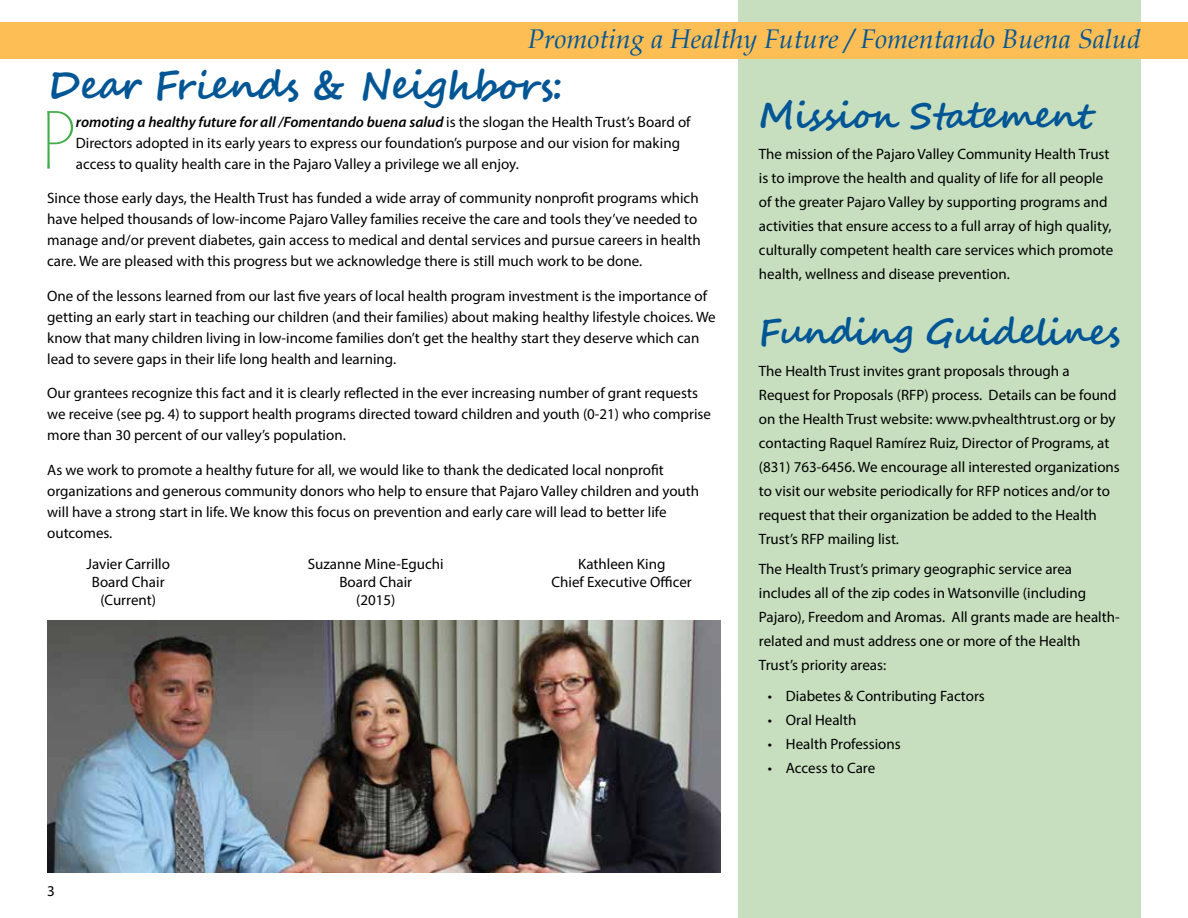
<style>
.page{position:relative;width:1188px;height:918px;background:#fff}
.page>*{position:absolute;margin:0;border:0;box-sizing:border-box;transform-origin:0 0}
.Body_text{font:200 84px "Hypatia Sans Pro";color:#41ad49}
.Head_Script{font:700 39px "Segoe Script";letter-spacing:-.04em;color:#005695}
.Head_Script-2{font:700 36px "Segoe Script";letter-spacing:-.04em;color:#005695}
.Head_Script-3{font:italic 27px "Book Antiqua";color:#005695}
.Body_text-2{font:15px/24px "Myriad Pro";color:#000}
.s1{font-weight:600;font-style:italic}
</style>
<div class="page">
<div style="left:739px;top:0;width:402px;height:918px;background:#c7dfbf"></div>
<div style="left:0;top:22px;width:1188px;height:37px;background:#fdbe56"></div>
<img style="left:47px;top:621px;width:674px;height:251px">
<p class="Head_Script-3" style="left:527px;top:20px;width:615px">Promoting a Healthy Future / Fomentando Buena Salud</p>
<p class="Head_Script" style="left:47px;top:53px;width:518px">Dear Friends &amp; Neighbors:</p>
<p class="Body_text" style="left:41px;top:87px;width:36px">P</p>
<p class="Body_text-2" style="left:76px;top:111px;width:616px;line-height:21px"><span class="s1">romoting a healthy future for all /Fomentando buena salud</span> is the slogan the Health Trust’s Board of<br>Directors adopted in its early years to express our foundation’s purpose and our vision for making access to quality health care in the Pajaro Valley a privilege we all enjoy.</p>
<p class="Body_text-2" style="left:47px;top:187px;width:655px;line-height:21px">Since those early days, the Health Trust has funded a wide array of community nonprofit programs which have helped thousands of low-income Pajaro Valley families receive the care and tools they’ve needed to manage and/or prevent diabetes, gain access to medical and dental services and pursue careers in health care. We are pleased with this progress but we acknowledge there is still much work to be done.</p>
<p class="Body_text-2" style="left:47px;top:285px;width:670px;line-height:21px">One of the lessons learned from our last five years of local health program investment is the importance of getting an early start in teaching our children (and their families) about making healthy lifestyle choices. We know that many children living in low-income families don’t get the healthy start they deserve which can lead to severe gaps in their life long health and learning.</p>
<p class="Body_text-2" style="left:47px;top:382px;width:665px;line-height:21px">Our grantees recognize this fact and it is clearly reflected in the ever increasing number of grant requests we receive (see pg. 4) to support health programs directed toward children and youth (0-21) who comprise more than 30 percent of our valley’s population.</p>
<p class="Body_text-2" style="left:47px;top:459px;width:653px;line-height:21px">As we work to promote a healthy future for all, we would like to thank the dedicated local nonprofit organizations and generous community donors who help to ensure that Pajaro Valley children and youth will have a strong start in life. We know this focus on prevention and early care will lead to better life outcomes.</p>
<p class="Body_text-2" style="left:86px;top:552px;width:85px">Javier Carrillo</p>
<p class="Body_text-2" style="left:308px;top:552px;width:137px">Suzanne Mine-Eguchi</p>
<p class="Body_text-2" style="left:578px;top:552px;width:89px">Kathleen King</p>
<p class="Body_text-2" style="left:92px;top:570px;width:74px">Board Chair</p>
<p class="Body_text-2" style="left:339px;top:570px;width:74px">Board Chair</p>
<p class="Body_text-2" style="left:552px;top:570px;width:142px">Chief Executive Officer</p>
<p class="Body_text-2" style="left:100px;top:588px;width:57px">(Current)</p>
<p class="Body_text-2" style="left:356px;top:588px;width:41px">(2015)</p>
<p class="Head_Script-2" style="left:759px;top:86px;width:333px">Mission Statement</p>
<p class="Body_text-2" style="left:759px;top:142px;width:356px">The mission of the Pajaro Valley Community Health Trust is to improve the health and quality of life for all people of the greater Pajaro Valley by supporting programs and activities that ensure access to a full array of high quality, culturally competent health care services which promote health, wellness and disease prevention.</p>
<p class="Head_Script-2" style="left:759px;top:303px;width:363px">Funding Guidelines</p>
<p class="Body_text-2" style="left:759px;top:358px;width:362px">The Health Trust invites grant proposals through a Request for Proposals (RFP) process. Details can be found on the Health Trust website: www.pvhealthtrust.org or by contacting Raquel Ramírez Ruiz, Director of Programs, at (831) 763-6456. We encourage all interested organizations to visit our website periodically for RFP notices and/or to request that their organization be added to the Health Trust’s RFP mailing list.</p>
<p class="Body_text-2" style="left:759px;top:557px;width:362px">The Health Trust’s primary geographic service area includes all of the zip codes in Watsonville (including Pajaro), Freedom and Aromas. All grants made are health&shy;related and must address one or more of the Health Trust’s priority areas:</p>
<p class="Body_text-2" style="left:768px;top:684px;width:218px">• Diabetes &amp; Contributing Factors</p>
<p class="Body_text-2" style="left:768px;top:708px;width:90px">• Oral Health</p>
<p class="Body_text-2" style="left:768px;top:732px;width:134px">• Health Professions</p>
<p class="Body_text-2" style="left:768px;top:756px;width:109px">• Access to Care</p>
<p class="Body_text-2" style="left:47px;top:879px;width:9px">3</p>
</div>
